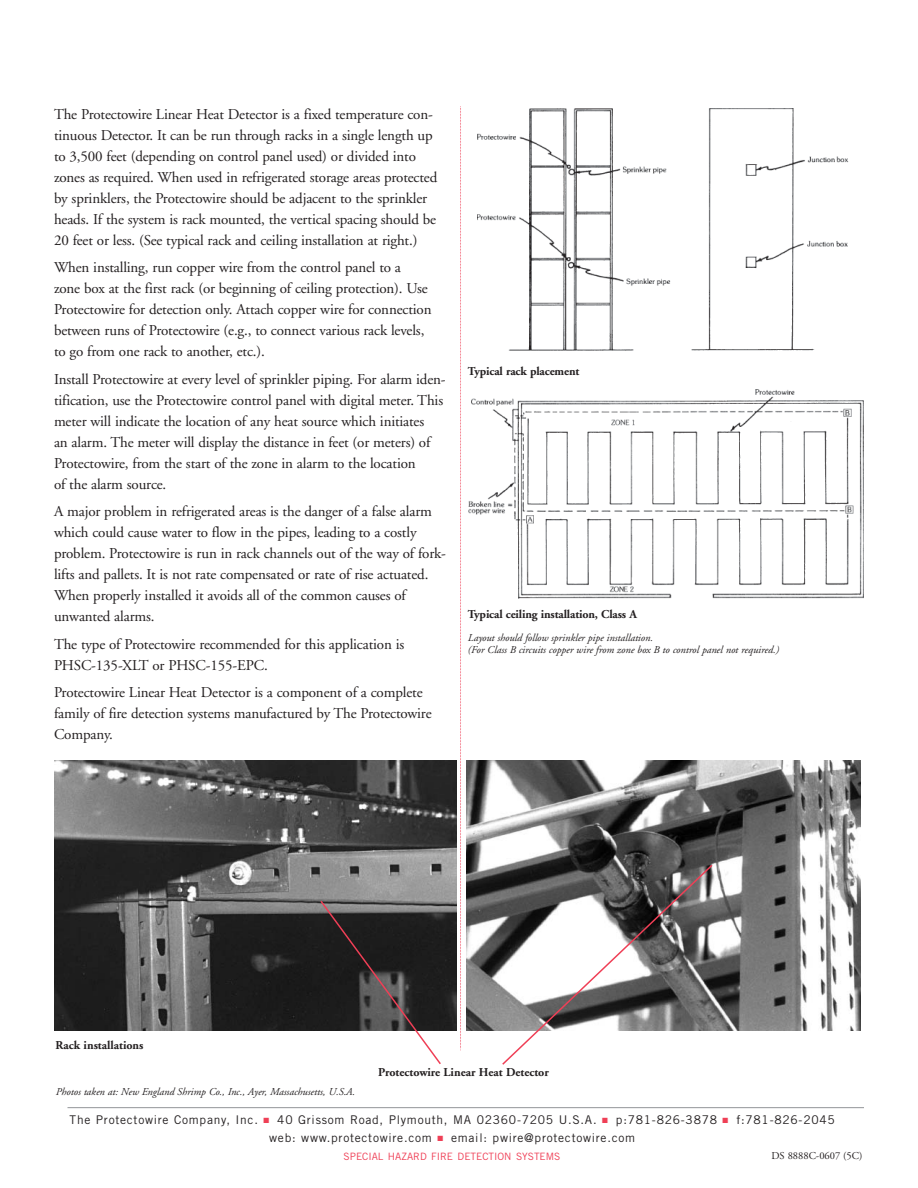
<style>
.page{position:relative;width:918px;height:1188px;background:#fff}
.page>*{position:absolute;margin:0;border:0;box-sizing:border-box;transform-origin:0 0}
.t1{font:15px/21px "Adobe Garamond";letter-spacing:-.01em;color:#231f20}
.t2{font:12px/18px "Trade Gothic";letter-spacing:.06em;color:#231f20;text-align:center}
.t3{font:700 12px "Adobe Garamond";letter-spacing:-.01em;color:#231f20}
.t4{font:italic 10.5px/12.6px "Adobe Garamond";color:#231f20}
.t5{font:10.5px "Adobe Garamond";color:#231f20}
.t6{font:10.2px "Trade Gothic";color:#ef3f56}
.s1{color:#ef3f56}
</style>
<div class="page">
<hr style="left:68px;top:1107px;width:796px;height:1px;background:#939598">
<svg style="left:460px;top:106px;width:1px;height:945px"></svg>
<img style="left:477px;top:108px;width:372px;height:243px">
<img style="left:468px;top:389px;width:396px;height:210px">
<div style="left:466px;top:364px;width:288px;height:27px;background:#fff"></div>
<img style="left:54px;top:761px;width:403px;height:270px">
<img style="left:466px;top:760px;width:395px;height:270px">
<svg style="left:319px;top:899px;width:123px;height:165px"></svg>
<svg style="left:501px;top:863px;width:213px;height:202px"></svg>
<p class="t1" style="left:54px;top:105px;width:385px">The Protectowire Linear Heat Detector is a fixed temperature con&shy;tinuous Detector. It can be run through racks in a single length up to 3,500 feet (depending on control panel used) or divided into zones as required. When used in refrigerated storage areas protected by sprinklers, the Protectowire should be adjacent to the sprinkler heads. If the system is rack mounted, the vertical spacing should be 20 feet or less. (See typical rack and ceiling installation at right.)</p>
<p class="t1" style="left:54px;top:258px;width:379px">When installing, run copper wire from the control panel to a<br>zone box at the first rack (or beginning of ceiling protection). Use Protectowire for detection only. Attach copper wire for connection between runs of Protectowire (e.g., to connect various rack levels, to go from one rack to another, etc.).</p>
<p class="t1" style="left:54px;top:370px;width:393px">Install Protectowire at every level of sprinkler piping. For alarm iden&shy;tification, use the Protectowire control panel with digital meter. This meter will indicate the location of any heat source which initiates<br>an alarm. The meter will display the distance in feet (or meters) of Protectowire, from the start of the zone in alarm to the location<br>of the alarm source.</p>
<p class="t1" style="left:54px;top:502px;width:394px">A major problem in refrigerated areas is the danger of a false alarm which could cause water to flow in the pipes, leading to a costly problem. Protectowire is run in rack channels out of the way of fork&shy;lifts and pallets. It is not rate compensated or rate of rise actuated.<br>When properly installed it avoids all of the common causes of unwanted alarms.</p>
<p class="t1" style="left:54px;top:635px;width:352px">The type of Protectowire recommended for this application is<br>PHSC-135-XLT or PHSC-155-EPC.</p>
<p class="t1" style="left:54px;top:683px;width:379px">Protectowire Linear Heat Detector is a component of a complete family of fire detection systems manufactured by The Protectowire<br>Company.</p>
<p class="t3" style="left:468px;top:366px;width:113px">Typical rack placement</p>
<p class="t3" style="left:468px;top:609px;width:171px">Typical ceiling installation, Class A</p>
<p class="t4" style="left:468px;top:632px;width:313px">Layout should follow sprinkler pipe installation.<br>(For Class B circuits copper wire from zone box B to control panel not required.)</p>
<p class="t3" style="left:56px;top:1040px;width:90px">Rack installations</p>
<p class="t4" style="left:55px;top:1086px;width:301px">Photos taken at: New England Shrimp Co., Inc., Ayer, Massachusetts, U.S.A.</p>
<p class="t3" style="left:378px;top:1068px;width:172px">Protectowire Linear Heat Detector</p>
<p class="t2" style="left:70px;top:1112px;width:767px">The Protectowire Company, Inc. <span class="s1">■</span> 40 Grissom Road, Plymouth, MA 02360-7205 U.S.A. <span class="s1">■</span> p:781-826-3878 <span class="s1">■</span> f:781-826-2045 web: www.protectowire.com <span class="s1">■</span> email: pwire@protectowire.com</p>
<p class="t6" style="left:344px;top:1153px;width:218px">SPECIAL HAZARD FIRE DETECTION SYSTEMS</p>
<p class="t5" style="left:771px;top:1151px;width:93px">DS 8888C-0607 (5C)</p>
</div>
